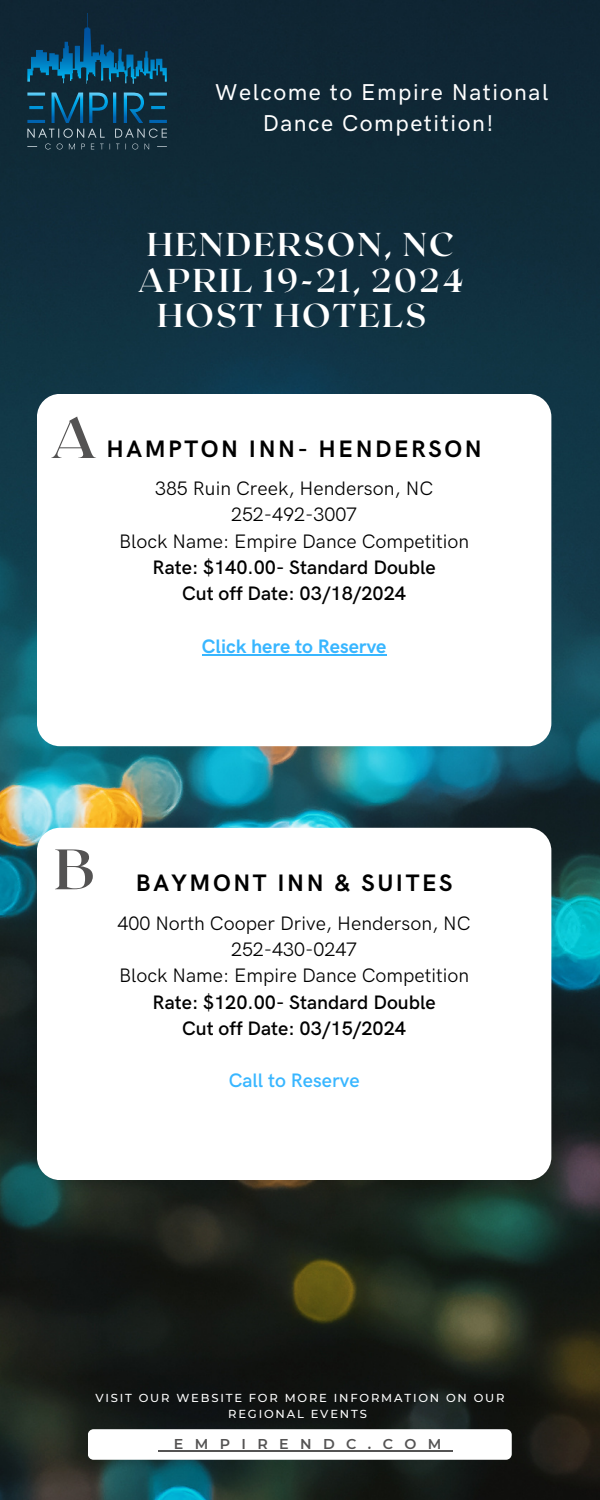
<style>
.page{position:relative;width:600px;height:1500px;background:#fff}
.page>*{position:absolute;margin:0;border:0;box-sizing:border-box;transform-origin:0 0}
.t1{font:700 56.9px "Roxborough CF";color:#545353}
.t2{font:700 33px "Roxborough CF";letter-spacing:.07em;color:#fff}
.t3{font:700 23.9px "HK Grotesk";letter-spacing:.11em;color:#000}
.t4{font:500 23px "HK Grotesk Pro";letter-spacing:.07em;color:#fff}
.t5{font:19.5px "HK Grotesk Pro";color:#000}
.t6{font:600 19.5px "HK Grotesk Pro";color:#000}
.t7{font:700 19.5px "HK Grotesk Pro";color:#38b6ff}
.t8{font:600 19.5px "HK Grotesk Pro";color:#38b6ff}
.t9{font:600 14.2px "Montserrat";letter-spacing:.8em;color:#545353}
.t10{font:500 11.6px/16px "Montserrat";letter-spacing:.155em;color:#fff;text-align:center}
</style>
<div class="page">
<img style="left:0;top:0;width:600px;height:1500px">
<div style="left:88px;top:1429px;width:424px;height:31px;background:#fff;border-radius:6px"></div>
<svg style="left:159px;top:1450px;width:15px;height:1px"></svg>
<hr style="left:174px;top:1450px;width:279px;height:1px;background:#545353">
<div style="left:37px;top:394px;width:514px;height:352px;background:#fff;border-radius:23px"></div>
<hr style="left:202px;top:654px;width:184px;height:2px;background:#38b6ff">
<div style="left:37px;top:828px;width:514px;height:352px;background:#fff;border-radius:23px"></div>
<svg style="left:27px;top:93px;width:140px;height:57px;background:#184155"></svg>
<svg style="left:27px;top:13px;width:140px;height:71px;background:#0b3c58"></svg>
<p class="t4" style="left:215px;top:79px;width:335px">Welcome to Empire National</p>
<p class="t4" style="left:263px;top:110px;width:232px">Dance Competition!</p>
<p class="t2" style="left:147px;top:223px;width:309px">HENDERSON, NC</p>
<p class="t2" style="left:137px;top:259px;width:328px">APRIL 19-21, 2024</p>
<p class="t2" style="left:157px;top:294px;width:271px">HOST HOTELS</p>
<p class="t1" style="left:50px;top:401px;width:49px">A</p>
<p class="t3" style="left:107px;top:435px;width:377px">HAMPTON INN- HENDERSON</p>
<p class="t5" style="left:155px;top:478px;width:280px">385 Ruin Creek, Henderson, NC</p>
<p class="t5" style="left:231px;top:504px;width:128px">252-492-3007</p>
<p class="t5" style="left:119px;top:530px;width:352px">Block Name: Empire Dance Competition</p>
<p class="t6" style="left:153px;top:556px;width:285px">Rate: $140.00- Standard Double</p>
<p class="t6" style="left:182px;top:583px;width:226px">Cut off Date: 03/18/2024</p>
<p class="t7" style="left:202px;top:635px;width:186px">Click here to Reserve</p>
<p class="t1" style="left:54px;top:832px;width:42px">B</p>
<p class="t3" style="left:136px;top:870px;width:318px">BAYMONT INN &amp; SUITES</p>
<p class="t5" style="left:118px;top:912px;width:355px">400 North Cooper Drive, Henderson, NC</p>
<p class="t5" style="left:231px;top:939px;width:128px">252-430-0247</p>
<p class="t5" style="left:119px;top:965px;width:352px">Block Name: Empire Dance Competition</p>
<p class="t6" style="left:153px;top:991px;width:285px">Rate: $120.00- Standard Double</p>
<p class="t6" style="left:182px;top:1017px;width:226px">Cut off Date: 03/15/2024</p>
<p class="t8" style="left:229px;top:1070px;width:132px">Call to Reserve</p>
<p class="t10" style="left:95px;top:1390px;width:411px">VISIT OUR WEBSITE FOR MORE INFORMATION ON OUR<br>REGIONAL EVENTS</p>
<p class="t9" style="left:174px;top:1435px;width:269px">EMPIRENDC.COM</p>
</div>
